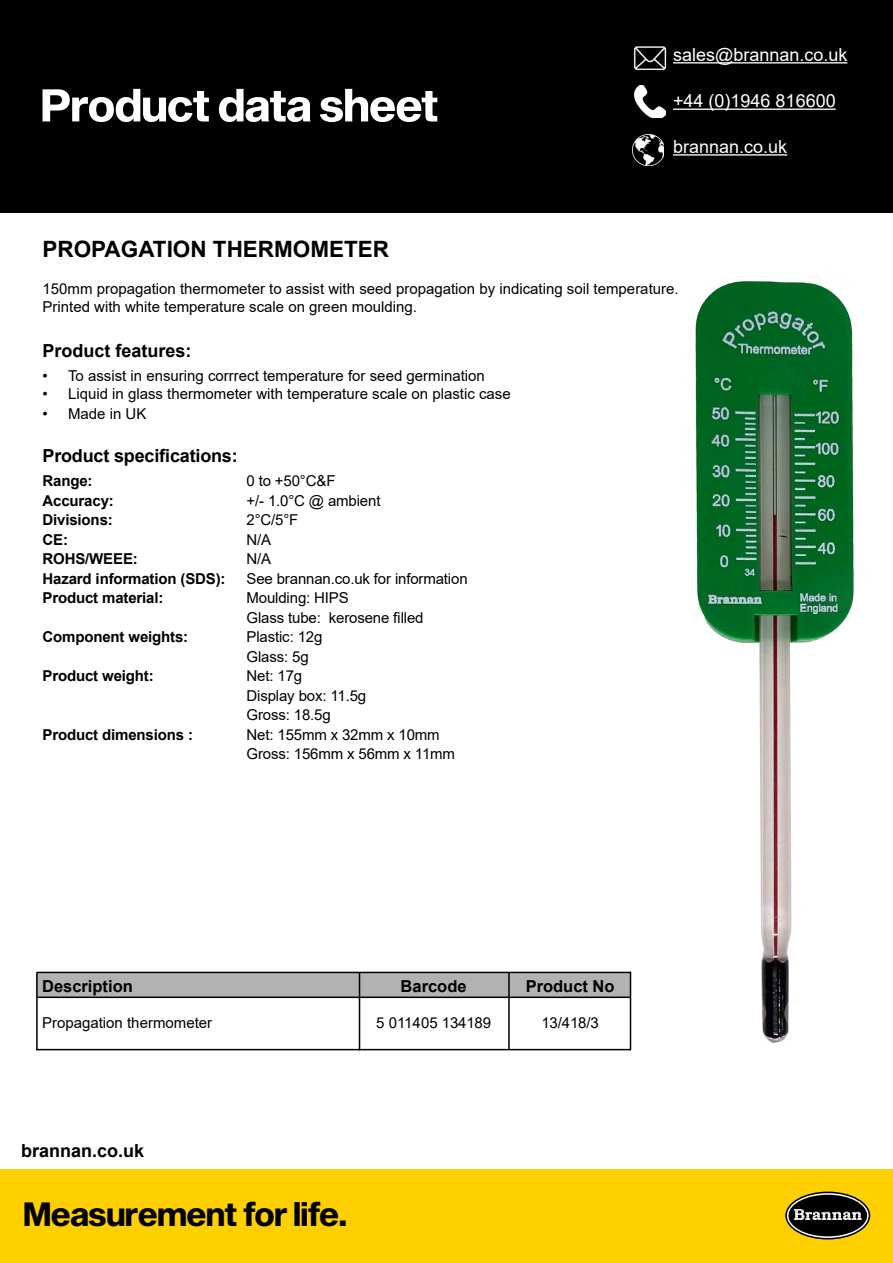
<style>
.page{position:relative;width:893px;height:1263px;background:#fff}
.page>*{position:absolute;margin:0;border:0;box-sizing:border-box;transform-origin:0 0}
.t1{font:33px "Sequel Sans Bold Disp";color:#000}
.t2{font:700 22.5px "Arial";color:#000}
.t3{font:700 18px "Arial";color:#000}
.t4{font:18px "Arial";color:#fff}
.t5{font:700 16.5px "Arial";color:#000}
.t6{font:15px/19.5px "Arial";color:#000}
.t7{font:700 15px "Arial";letter-spacing:-.01em;color:#000}
</style>
<div class="page">
<div style="left:0;top:0;width:893px;height:213px;background:#000"></div>
<div style="left:0;top:1169px;width:893px;height:94px;background:#ffd000"></div>
<svg style="left:786px;top:1192px;width:83px;height:47px"></svg>
<div style="left:785px;top:1191px;width:85px;height:48px;border:2px solid #000;border-radius:50%"></div>
<div style="left:788px;top:1195px;width:79px;height:41px;background:#000;border-radius:50%"></div>
<svg style="left:794px;top:1209px;width:68px;height:11px"></svg>
<img style="left:633px;top:47px;width:34px;height:22px">
<hr style="left:673px;top:62px;width:174px;height:2px;background:#fff">
<img style="left:635px;top:86px;width:30px;height:32px">
<hr style="left:673px;top:109px;width:163px;height:1px;background:#fff">
<img style="left:633px;top:134px;width:31px;height:32px">
<hr style="left:673px;top:154px;width:114px;height:2px;background:#fff">
<svg style="left:43px;top:89px;width:394px;height:33px"></svg>
<img style="left:695px;top:281px;width:159px;height:762px">
<div style="left:36px;top:972px;width:595px;height:25px;background:#b3b2b2"></div>
<hr style="left:37px;top:972px;width:594px;height:1px;background:#000">
<hr style="left:37px;top:996px;width:594px;height:2px;background:#000">
<hr style="left:36px;top:972px;width:2px;height:78px;background:#000">
<hr style="left:359px;top:973px;width:1px;height:77px;background:#000">
<hr style="left:508px;top:972px;width:2px;height:78px;background:#000">
<hr style="left:630px;top:972px;width:1px;height:78px;background:#000">
<hr style="left:37px;top:1049px;width:594px;height:1px;background:#000">
<p class="t4" style="left:673px;top:42px;width:176px">sales@brannan.co.uk</p>
<p class="t4" style="left:673px;top:89px;width:164px">+44 (0)1946 816600</p>
<p class="t4" style="left:673px;top:134px;width:116px">brannan.co.uk</p>
<h2 class="t2" style="left:43px;top:233px;width:348px">PROPAGATION THERMOMETER</h2>
<p class="t6" style="left:43px;top:279px;width:638px;line-height:18px">150mm propagation thermometer to assist with seed propagation by indicating soil temperature.<br>Printed with white temperature scale on green moulding.</p>
<p class="t3" style="left:43px;top:338px;width:151px">Product features:</p>
<p class="t6" style="left:43px;top:366px;width:444px">• To assist in ensuring corrrect temperature for seed germination</p>
<p class="t6" style="left:43px;top:384px;width:470px">• Liquid in glass thermometer with temperature scale on plastic case</p>
<p class="t6" style="left:43px;top:404px;width:105px">• Made in UK</p>
<p class="t3" style="left:43px;top:443px;width:197px">Product specifications:</p>
<p class="t7" style="left:43px;top:470px;width:52px">Range:</p>
<p class="t6" style="left:247px;top:471px;width:90px">0 to +50°C&amp;F</p>
<p class="t7" style="left:43px;top:490px;width:73px">Accuracy:</p>
<p class="t6" style="left:247px;top:491px;width:135px">+/- 1.0°C @ ambient</p>
<p class="t7" style="left:43px;top:509px;width:72px">Divisions:</p>
<p class="t6" style="left:247px;top:510px;width:53px">2°C/5°F</p>
<p class="t7" style="left:43px;top:529px;width:27px">CE:</p>
<p class="t6" style="left:247px;top:530px;width:26px">N/A</p>
<p class="t7" style="left:43px;top:548px;width:97px">ROHS/WEEE:</p>
<p class="t6" style="left:247px;top:549px;width:26px">N/A</p>
<p class="t7" style="left:43px;top:568px;width:185px">Hazard information (SDS):</p>
<p class="t6" style="left:247px;top:569px;width:223px">See brannan.co.uk for information</p>
<p class="t7" style="left:43px;top:587px;width:122px">Product material:</p>
<p class="t6" style="left:247px;top:588px;width:179px">Moulding: HIPS<br>Glass tube: kerosene filled</p>
<p class="t7" style="left:43px;top:626px;width:147px">Component weights:</p>
<p class="t6" style="left:247px;top:627px;width:77px">Plastic: 12g<br>Glass: 5g</p>
<p class="t7" style="left:43px;top:665px;width:113px">Product weight:</p>
<p class="t6" style="left:247px;top:666px;width:121px">Net: 17g<br>Display box: 11.5g<br>Gross: 18.5g</p>
<p class="t7" style="left:43px;top:724px;width:152px">Product dimensions :</p>
<p class="t6" style="left:247px;top:725px;width:210px">Net: 155mm x 32mm x 10mm<br>Gross: 156mm x 56mm x 11mm</p>
<p class="t5" style="left:42px;top:974px;width:92px">Description</p>
<p class="t5" style="left:401px;top:974px;width:68px">Barcode</p>
<p class="t5" style="left:526px;top:974px;width:90px">Product No</p>
<p class="t6" style="left:42px;top:1013px;width:172px">Propagation thermometer</p>
<p class="t6" style="left:376px;top:1013px;width:116px">5 011405 134189</p>
<p class="t6" style="left:541px;top:1013px;width:59px">13/418/3</p>
<p class="t3" style="left:21px;top:1138px;width:125px">brannan.co.uk</p>
<h1 class="t1" style="left:24px;top:1191px;width:325px">Measurement for life.</h1>
</div>
